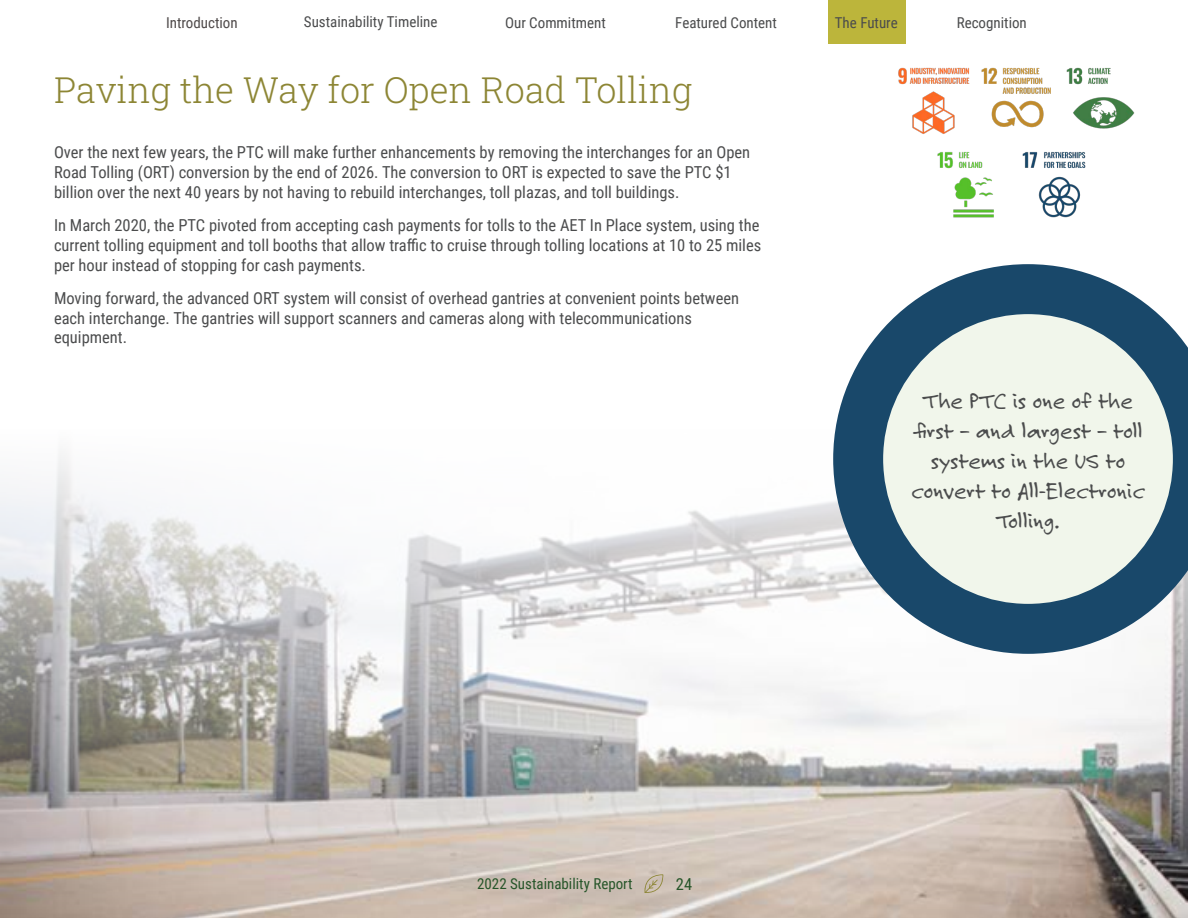
<style>
.page{position:relative;width:1188px;height:918px;background:#fff}
.page>*{position:absolute;margin:0;border:0;box-sizing:border-box;transform-origin:0 0}
.t1{font:36px "Roboto Slab";color:#8d8635}
.Body_Text{font:24px/30px "Felt Tip Roman";color:#4b4c4d;text-align:center}
.Body_Text-2{font:16.5px/19.8px "Roboto Condensed";color:#4b4c4d}
.t2{font:16.5px "Roboto Condensed";color:#265529}
.t3{font:15px "Roboto Condensed";color:#4b4c4d}
.t4{font:15px "Roboto Condensed";color:#265529}
.t5{font:15px "Roboto Condensed";color:#4f4a4a}
</style>
<div class="page">
<img style="left:0;top:453px;width:1188px;height:465px">
<svg style="left:833px;top:264px;width:355px;height:390px"></svg>
<div style="left:883px;top:314px;width:290px;height:290px;background:#f1f6eb;border-radius:50%"></div>
<img style="left:898px;top:67px;width:72px;height:67px">
<img style="left:981px;top:67px;width:70px;height:61px">
<img style="left:1066px;top:67px;width:69px;height:62px">
<img style="left:937px;top:152px;width:57px;height:66px">
<img style="left:1022px;top:152px;width:64px;height:66px">
<div style="left:828px;top:0;width:78px;height:44px;background:#bcb53b"></div>
<svg style="left:645px;top:874px;width:19px;height:19px"></svg>
<p class="t5" style="left:166px;top:12px;width:73px">Introduction</p>
<p class="t3" style="left:304px;top:12px;width:135px">Sustainability Timeline</p>
<p class="t3" style="left:505px;top:12px;width:102px">Our Commitment</p>
<p class="t3" style="left:675px;top:12px;width:103px">Featured Content</p>
<p class="t3" style="left:835px;top:12px;width:64px">The Future</p>
<p class="t3" style="left:957px;top:12px;width:72px">Recognition</p>
<h1 class="t1" style="left:54px;top:65px;width:640px">Paving the Way for Open Road Tolling</h1>
<p class="Body_Text-2" style="left:54px;top:142px;width:698px">Over the next few years, the PTC will make further enhancements by removing the interchanges for an Open<br>Road Tolling (ORT) conversion by the end of 2026. The conversion to ORT is expected to save the PTC $1 billion over the next 40 years by not having to rebuild interchanges, toll plazas, and toll buildings.</p>
<p class="Body_Text-2" style="left:54px;top:215px;width:709px;text-align:justify">In March 2020, the PTC pivoted from accepting cash payments for tolls to the AET In Place system, using the current tolling equipment and toll booths that allow traffic to cruise through tolling locations at 10 to 25 miles per hour instead of stopping for cash payments.</p>
<p class="Body_Text-2" style="left:54px;top:287px;width:687px">Moving forward, the advanced ORT system will consist of overhead gantries at convenient points between each interchange. The gantries will support scanners and cameras along with telecommunications equipment.</p>
<p class="t4" style="left:477px;top:873px;width:157px">2022 Sustainability Report</p>
<p class="t2" style="left:676px;top:872px;width:18px">24</p>
<p class="Body_Text" style="left:911px;top:385px;width:235px">The PTC is one of the first – and largest – toll systems in the US to convert to All-Electronic<br>Tolling.</p>
</div>
